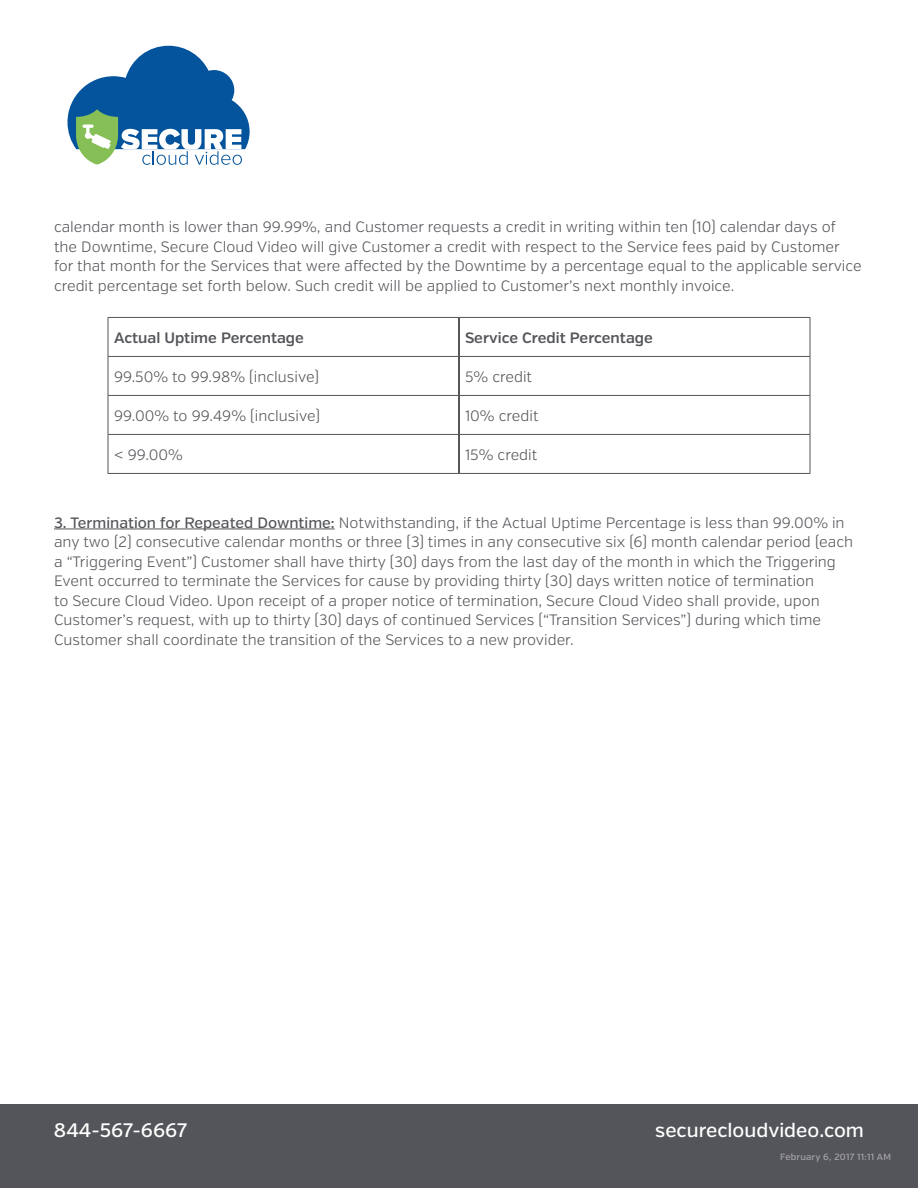
<style>
.page{position:relative;width:918px;height:1188px;background:#fff}
.page>*{position:absolute;margin:0;border:0;box-sizing:border-box;transform-origin:0 0}
.t1{font:500 19.5px "So Tel Voice";color:#fff}
.t2{font:300 15px/19.5px "So Tel Voice";color:#54555a}
.t3{font:600 15px "So Tel Voice";color:#54555a}
.t4{font:500 9px "So Tel Voice";letter-spacing:.025em;color:#a7a6a9}
.s1{font-weight:500}
</style>
<div class="page">
<div style="left:0;top:1104px;width:918px;height:84px;background:#54555a"></div>
<svg style="left:67px;top:46px;width:183px;height:119px"></svg>
<hr style="left:54px;top:529px;width:281px;height:1px;background:#54555a">
<hr style="left:458px;top:318px;width:2px;height:38px;background:#231f20">
<hr style="left:458px;top:357px;width:2px;height:38px;background:#231f20">
<hr style="left:458px;top:396px;width:2px;height:38px;background:#231f20">
<hr style="left:458px;top:435px;width:2px;height:38px;background:#231f20">
<hr style="left:108px;top:317px;width:351px;height:1px;background:#54555a">
<hr style="left:108px;top:318px;width:1px;height:38px;background:#54555a">
<hr style="left:459px;top:317px;width:351px;height:1px;background:#54555a">
<hr style="left:810px;top:318px;width:1px;height:38px;background:#54555a">
<hr style="left:108px;top:356px;width:351px;height:1px;background:#54555a">
<hr style="left:108px;top:357px;width:1px;height:38px;background:#54555a">
<hr style="left:459px;top:356px;width:351px;height:1px;background:#54555a">
<hr style="left:810px;top:357px;width:1px;height:38px;background:#54555a">
<hr style="left:108px;top:395px;width:351px;height:1px;background:#54555a">
<hr style="left:108px;top:396px;width:1px;height:38px;background:#54555a">
<hr style="left:459px;top:395px;width:351px;height:1px;background:#54555a">
<hr style="left:810px;top:396px;width:1px;height:38px;background:#54555a">
<hr style="left:108px;top:434px;width:351px;height:1px;background:#54555a">
<hr style="left:108px;top:435px;width:1px;height:38px;background:#54555a">
<hr style="left:459px;top:434px;width:351px;height:1px;background:#54555a">
<hr style="left:810px;top:435px;width:1px;height:38px;background:#54555a">
<hr style="left:108px;top:473px;width:351px;height:1px;background:#54555a">
<hr style="left:459px;top:473px;width:351px;height:1px;background:#54555a">
<p class="t2" style="left:54px;top:218px;width:809px">calendar month is lower than 99.99%, and Customer requests a credit in writing within ten (10) calendar days of the Downtime, Secure Cloud Video will give Customer a credit with respect to the Service fees paid by Customer for that month for the Services that were affected by the Downtime by a percentage equal to the applicable service credit percentage set forth below. Such credit will be applied to Customer’s next monthly invoice.</p>
<p class="t3" style="left:114px;top:329px;width:191px">Actual Uptime Percentage</p>
<p class="t3" style="left:465px;top:329px;width:189px">Service Credit Percentage</p>
<p class="t2" style="left:114px;top:367px;width:206px">99.50% to 99.98% (inclusive)</p>
<p class="t2" style="left:465px;top:367px;width:69px">5% credit</p>
<p class="t2" style="left:114px;top:406px;width:207px">99.00% to 99.49% (inclusive)</p>
<p class="t2" style="left:465px;top:406px;width:75px">10% credit</p>
<p class="t2" style="left:114px;top:445px;width:71px">&lt; 99.00%</p>
<p class="t2" style="left:465px;top:445px;width:74px">15% credit</p>
<p class="t2" style="left:54px;top:513px;width:801px"><span class="s1">3. Termination for Repeated Downtime:</span> Notwithstanding, if the Actual Uptime Percentage is less than 99.00% in any two (2) consecutive calendar months or three (3) times in any consecutive six (6) month calendar period (each a “Triggering Event”) Customer shall have thirty (30) days from the last day of the month in which the Triggering Event occurred to terminate the Services for cause by providing thirty (30) days written notice of termination<br>to Secure Cloud Video. Upon receipt of a proper notice of termination, Secure Cloud Video shall provide, upon Customer’s request, with up to thirty (30) days of continued Services (“Transition Services”) during which time Customer shall coordinate the transition of the Services to a new provider.</p>
<h1 class="t1" style="left:54px;top:1119px;width:135px">844-567-6667</h1>
<h1 class="t1" style="left:655px;top:1119px;width:210px">securecloudvideo.com</h1>
<p class="t4" style="left:780px;top:1151px;width:112px">February 6, 2017 11:11 AM</p>
</div>
